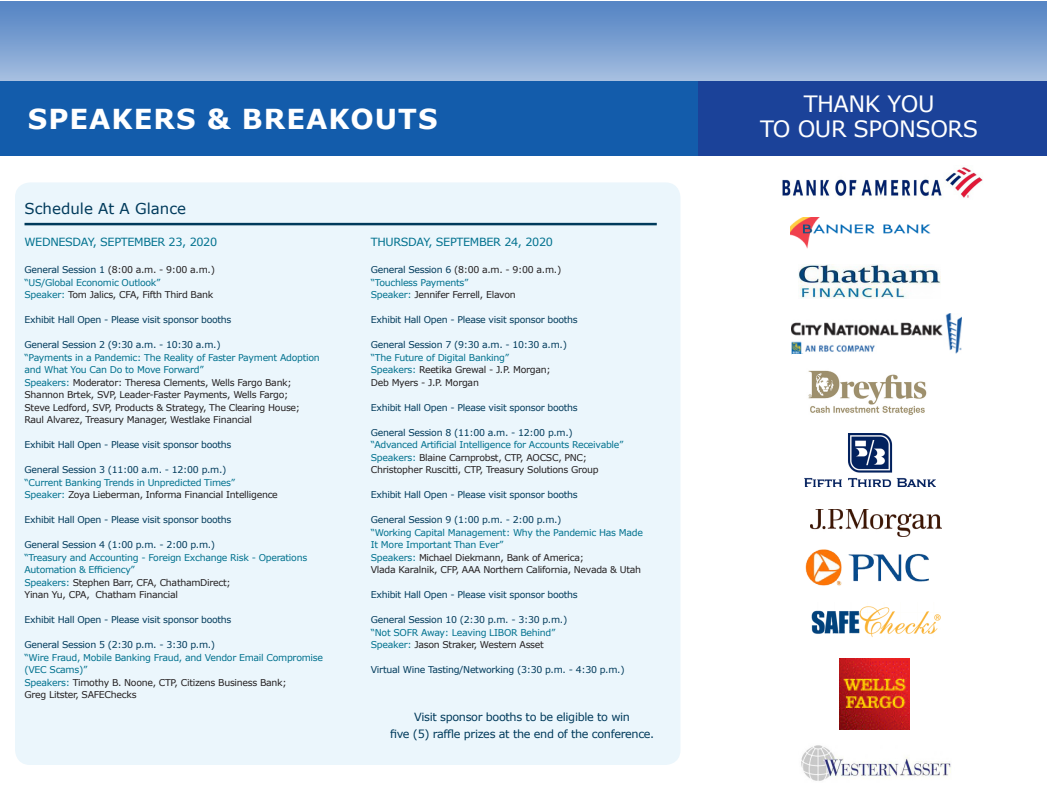
<style>
.page{position:relative;width:1047px;height:810px;background:#fff}
.page>*{position:absolute;margin:0;border:0;box-sizing:border-box;transform-origin:0 0}
.t1{font:700 27.5px "Verdana";letter-spacing:.035em;color:#fff}
.t2{font:22.5px/25px "Verdana";letter-spacing:-.02em;color:#fff;text-align:center}
.t3{font:15px "Verdana";color:#003a5b}
.t4{font:11.25px/17.5px "Verdana";letter-spacing:-.03em;color:#003a5b;text-align:center}
.t5{font:11.25px "Verdana";letter-spacing:-.03em;color:#00718e}
.t6{font:9.38px/12.5px "Verdana";letter-spacing:-.03em;color:#231f20}
.t7{font:9.38px/12.5px "Verdana";letter-spacing:-.03em;color:#00718e}
.t8{font:9.38px/12.5px "Verdana";letter-spacing:-.03em;color:#003a5b}
.s1{color:#003a5b}
.s2{color:#00718e}
</style>
<div class="page">
<img style="left:782px;top:167px;width:201px;height:31px">
<img style="left:790px;top:217px;width:141px;height:32px">
<img style="left:798px;top:265px;width:142px;height:33px">
<img style="left:791px;top:314px;width:170px;height:41px">
<img style="left:804px;top:434px;width:131px;height:53px">
<img style="left:805px;top:549px;width:124px;height:37px">
<img style="left:811px;top:606px;width:129px;height:31px">
<img style="left:839px;top:659px;width:70px;height:70px">
<img style="left:801px;top:745px;width:150px;height:36px">
<img style="left:810px;top:509px;width:131px;height:27px">
<img style="left:792px;top:354px;width:150px;height:61px">
<svg style="left:0;top:1px;width:1046px;height:81px;background:#7a9fd0"></svg>
<div style="left:0;top:81px;width:699px;height:74px;background:#135cab"></div>
<div style="left:698px;top:82px;width:348px;height:74px;background:#1b4299"></div>
<div style="left:15px;top:182px;width:665px;height:583px;background:#ebf6fc;border-radius:15px"></div>
<hr style="left:25px;top:223px;width:631px;height:2px;background:#003a5b">
<p class="t1" style="left:28px;top:100px;width:411px">SPEAKERS &amp; BREAKOUTS</p>
<p class="t3" style="left:25px;top:199px;width:163px">Schedule At A Glance</p>
<p class="t5" style="left:25px;top:234px;width:194px">WEDNESDAY, SEPTEMBER 23, 2020</p>
<p class="t6" style="left:25px;top:263px;width:192px"><span class="s1">General Session 1</span> (8:00 a.m. - 9:00 a.m.) <span class="s2">“US/Global Economic Outlook”<br>Speaker:</span> Tom Jalics, CFA, Fifth Third Bank</p>
<p class="t8" style="left:25px;top:313px;width:208px">Exhibit Hall Open - Please visit sponsor booths</p>
<p class="t7" style="left:25px;top:338px;width:297px"><span class="s1">General Session 2 (9:30 a.m. - 10:30 a.m.)<br></span>“Payments in a Pandemic: The Reality of Faster Payment Adoption and What You Can Do to Move Forward”</p>
<p class="t6" style="left:25px;top:376px;width:277px"><span class="s2">Speakers:</span> Moderator: Theresa Clements, Wells Fargo Bank; Shannon Brtek, SVP, Leader-Faster Payments, Wells Fargo; Steve Ledford, SVP, Products &amp; Strategy, The Clearing House; Raul Alvarez, Treasury Manager, Westlake Financial</p>
<p class="t8" style="left:25px;top:438px;width:208px">Exhibit Hall Open - Please visit sponsor booths</p>
<p class="t7" style="left:25px;top:463px;width:212px"><span class="s1">General Session 3 (11:00 a.m. - 12:00 p.m.) </span>“Current Banking Trends in Unpredicted Times”</p>
<p class="t6" style="left:25px;top:488px;width:255px"><span class="s2">Speaker:</span> Zoya Lieberman, Informa Financial Intelligence</p>
<p class="t8" style="left:25px;top:513px;width:208px">Exhibit Hall Open - Please visit sponsor booths</p>
<p class="t7" style="left:25px;top:538px;width:284px"><span class="s1">General Session 4 (1:00 p.m. - 2:00 p.m.)<br></span>“Treasury and Accounting - Foreign Exchange Risk - Operations<br>Automation &amp; Efficiency”</p>
<p class="t6" style="left:25px;top:576px;width:208px"><span class="s2">Speakers:</span> Stephen Barr, CFA, ChathamDirect;<br>Yinan Yu, CPA, Chatham Financial</p>
<p class="t8" style="left:25px;top:613px;width:208px">Exhibit Hall Open - Please visit sponsor booths</p>
<p class="t7" style="left:25px;top:638px;width:300px"><span class="s1">General Session 5 (2:30 p.m. - 3:30 p.m.)<br></span>“Wire Fraud, Mobile Banking Fraud, and Vendor Email Compromise (VEC Scams)”</p>
<p class="t6" style="left:25px;top:676px;width:264px"><span class="s2">Speakers:</span> Timothy B. Noone, CTP, Citizens Business Bank;<br>Greg Litster, SAFEChecks</p>
<p class="t5" style="left:371px;top:234px;width:184px">THURSDAY, SEPTEMBER 24, 2020</p>
<p class="t6" style="left:371px;top:263px;width:192px"><span class="s1">General Session 6</span> (8:00 a.m. - 9:00 a.m.) <span class="s2">“Touchless Payments”<br>Speaker:</span> Jennifer Ferrell, Elavon</p>
<p class="t8" style="left:371px;top:313px;width:208px">Exhibit Hall Open - Please visit sponsor booths</p>
<p class="t8" style="left:371px;top:338px;width:198px">General Session 7 (9:30 a.m. - 10:30 a.m.) <span class="s2">“The Future of Digital Banking”</span></p>
<p class="t6" style="left:371px;top:363px;width:181px"><span class="s2">Speakers:</span> Reetika Grewal - J.P. Morgan;</p>
<p class="t6" style="left:371px;top:376px;width:110px">Deb Myers - J.P. Morgan</p>
<p class="t8" style="left:371px;top:401px;width:208px">Exhibit Hall Open - Please visit sponsor booths</p>
<p class="t7" style="left:371px;top:426px;width:254px"><span class="s1">General Session 8 (11:00 a.m. - 12:00 p.m.)<br></span>“Advanced Artificial Intelligence for Accounts Receivable”</p>
<p class="t6" style="left:371px;top:451px;width:218px"><span class="s2">Speakers:</span> Blaine Carnprobst, CTP, AOCSC, PNC;</p>
<p class="t6" style="left:371px;top:463px;width:229px">Christopher Ruscitti, CTP, Treasury Solutions Group</p>
<p class="t8" style="left:371px;top:488px;width:208px">Exhibit Hall Open - Please visit sponsor booths</p>
<p class="t7" style="left:371px;top:513px;width:273px"><span class="s1">General Session 9 (1:00 p.m. - 2:00 p.m.)<br></span>“Working Capital Management: Why the Pandemic Has Made<br>It More Important Than Ever”</p>
<p class="t6" style="left:371px;top:551px;width:215px"><span class="s2">Speakers:</span> Michael Diekmann, Bank of America;</p>
<p class="t6" style="left:371px;top:563px;width:272px">Vlada Karalnik, CFP, AAA Northern California, Nevada &amp; Utah</p>
<p class="t8" style="left:371px;top:588px;width:208px">Exhibit Hall Open - Please visit sponsor booths</p>
<p class="t8" style="left:371px;top:613px;width:198px">General Session 10 (2:30 p.m. - 3:30 p.m.) <span class="s2">“Not SOFR Away: Leaving LIBOR Behind”</span></p>
<p class="t6" style="left:371px;top:638px;width:174px"><span class="s2">Speaker:</span> Jason Straker, Western Asset</p>
<p class="t8" style="left:371px;top:663px;width:255px">Virtual Wine Tasting/Networking (3:30 p.m. - 4:30 p.m.)</p>
<p class="t4" style="left:390px;top:708px;width:266px">Visit sponsor booths to be eligible to win<br>five (5) raffle prizes at the end of the conference.</p>
<p class="t2" style="left:760px;top:91px;width:219px">THANK YOU<br>TO OUR SPONSORS</p>
</div>
